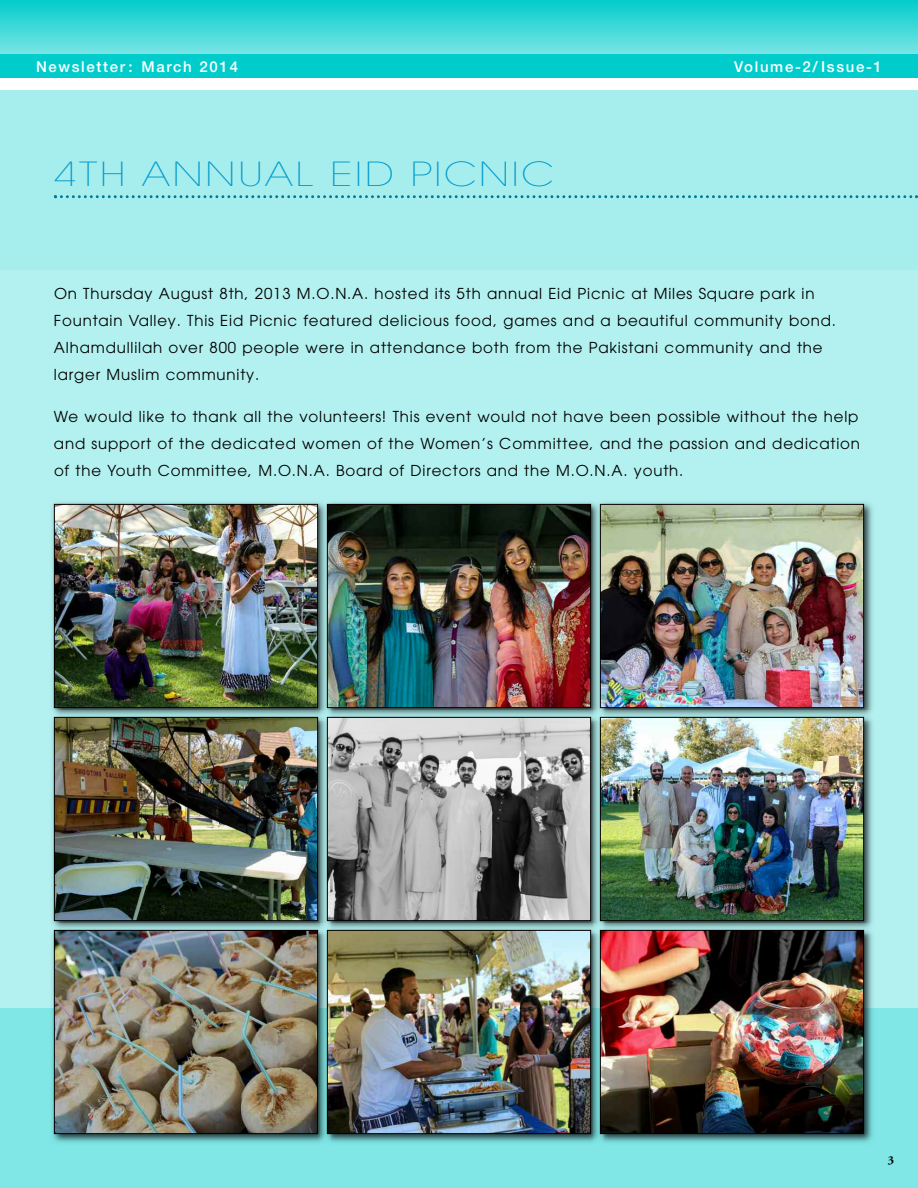
<style>
.page{position:relative;width:918px;height:1188px;background:#fff}
.page>*{position:absolute;margin:0;border:0;box-sizing:border-box;transform-origin:0 0}
.t1{font:200 33px "Avant Garde";letter-spacing:.055em;color:#09c;scale:1.25 1}
.t2{font:15px/27px "Avant Garde";letter-spacing:.055em;color:#000}
.t3{font:500 15px "Helvetica Neue";letter-spacing:.11em;color:#fff}
.t4{font:700 12px "Adobe Garamond";color:#000}
</style>
<div class="page">
<div style="left:0;top:270px;width:918px;height:918px;background:#b3f0f0"></div>
<div style="left:0;top:54px;width:918px;height:24px;background:#0cc"></div>
<div style="left:0;top:90px;width:918px;height:180px;background:#a6eded"></div>
<svg style="left:54px;top:195px;width:864px;height:3px"></svg>
<div style="left:0;top:0;width:918px;height:54px;background:linear-gradient(to bottom,#03cccc,#77e4e4)"></div>
<div style="left:0;top:1008px;width:918px;height:180px;background:#80e6e6"></div>
<img style="left:52px;top:502px;width:821px;height:208px">
<img style="left:56px;top:506px;width:260px;height:200px">
<div style="left:54px;top:504px;width:264px;height:204px;border:1px solid #000"></div>
<img style="left:329px;top:506px;width:260px;height:200px">
<div style="left:327px;top:504px;width:264px;height:204px;border:1px solid #000"></div>
<img style="left:602px;top:506px;width:260px;height:200px">
<div style="left:600px;top:504px;width:264px;height:204px;border:1px solid #000"></div>
<img style="left:52px;top:710px;width:268px;height:433px">
<img style="left:56px;top:719px;width:260px;height:200px">
<div style="left:54px;top:717px;width:264px;height:204px;border:1px solid #000"></div>
<img style="left:331px;top:710px;width:262px;height:433px">
<img style="left:320px;top:721px;width:11px;height:202px">
<svg style="left:320px;top:710px;width:11px;height:11px"></svg>
<img style="left:329px;top:719px;width:260px;height:200px">
<div style="left:327px;top:717px;width:264px;height:204px;border:1px solid #000"></div>
<img style="left:604px;top:710px;width:269px;height:433px">
<img style="left:593px;top:721px;width:11px;height:202px">
<svg style="left:593px;top:710px;width:11px;height:11px"></svg>
<img style="left:602px;top:719px;width:260px;height:200px">
<div style="left:600px;top:717px;width:264px;height:204px;border:1px solid #000"></div>
<img style="left:56px;top:932px;width:260px;height:200px">
<div style="left:54px;top:930px;width:264px;height:204px;border:1px solid #000"></div>
<img style="left:320px;top:934px;width:11px;height:208px">
<svg style="left:320px;top:923px;width:11px;height:11px"></svg>
<img style="left:329px;top:932px;width:260px;height:200px">
<div style="left:327px;top:930px;width:264px;height:204px;border:1px solid #000"></div>
<img style="left:593px;top:934px;width:11px;height:208px">
<svg style="left:593px;top:923px;width:11px;height:11px"></svg>
<img style="left:602px;top:932px;width:260px;height:200px">
<div style="left:600px;top:930px;width:264px;height:204px;border:1px solid #000"></div>
<p class="t3" style="left:36px;top:61px;width:204px">Newsletter: March 2014</p>
<p class="t3" style="left:734px;top:61px;width:149px">Volume-2/ Issue-1</p>
<h1 class="t1" style="left:54px;top:162px;width:401px">4TH ANNUAL EID PICNIC</h1>
<p class="t2" style="left:54px;top:281px;width:784px">On Thursday August 8th, 2013 M.O.N.A. hosted its 5th annual Eid Picnic at Miles Square park in Fountain Valley. This Eid Picnic featured delicious food, games and a beautiful community bond.<br>Alhamdullilah over 800 people were in attendance both from the Pakistani community and the larger Muslim community.</p>
<p class="t2" style="left:54px;top:404px;width:808px;text-align:justify">We would like to thank all the volunteers! This event would not have been possible without the help and support of the dedicated women of the Women’s Committee, and the passion and dedication of the Youth Committee, M.O.N.A. Board of Directors and the M.O.N.A. youth.</p>
<p class="t4" style="left:888px;top:1155px;width:8px">3</p>
</div>
